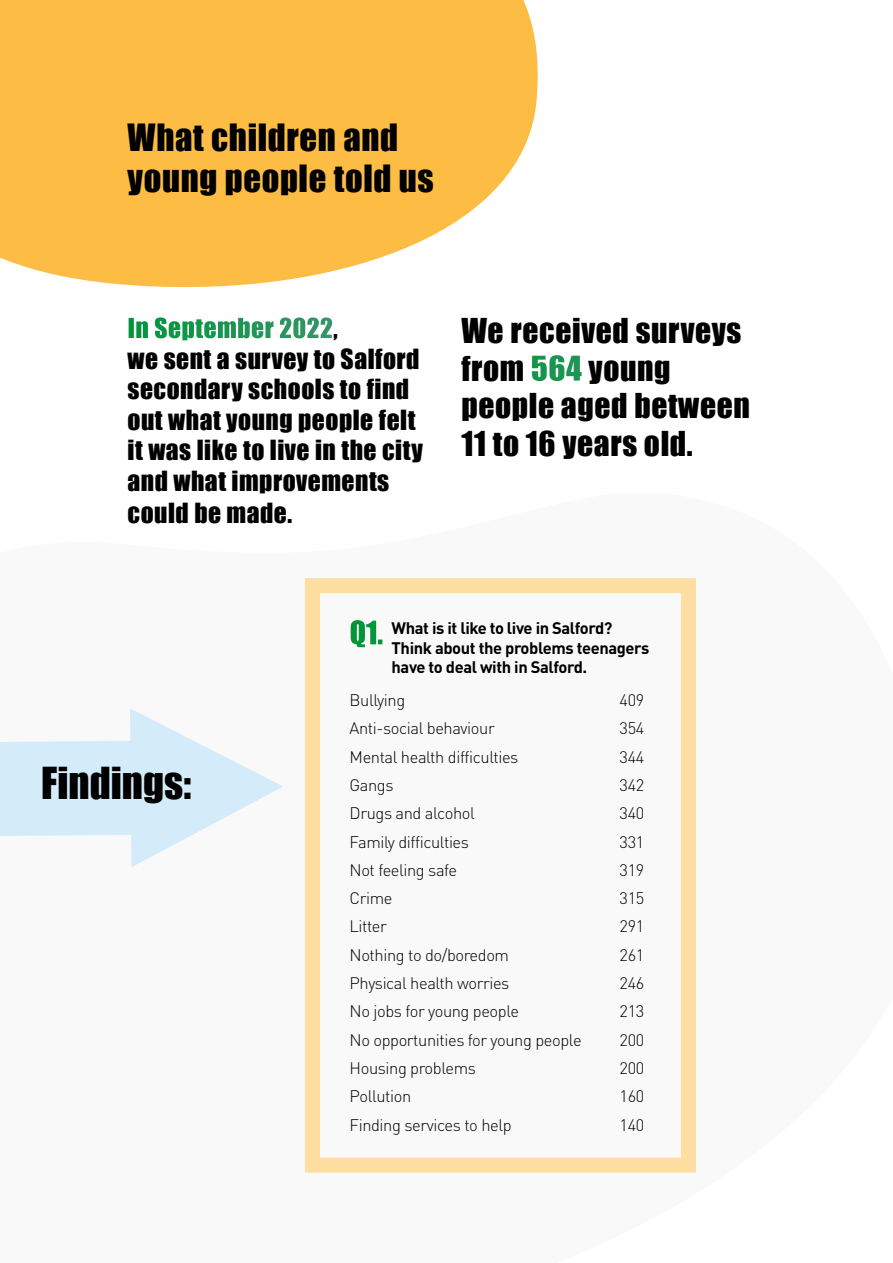
<style>
.page{position:relative;width:893px;height:1263px;background:#fff}
.page>*{position:absolute;margin:0;border:0;box-sizing:border-box;transform-origin:0 0}
.body{font:40.5px "Impact";color:#000}
.subhead{font:34.5px/41.4px "Impact";letter-spacing:.02em;color:#000}
.body-2{font:31.5px/37.8px "Impact";letter-spacing:.02em;color:#000}
.body-3{font:25.5px/30.9px "Impact";letter-spacing:.02em;color:#000}
.body-4{font:300 16.5px "DINOT";letter-spacing:-.025em;color:#000}
.body-5{font:700 16.5px/19.8px "DINOT";letter-spacing:-.025em;color:#000}
.s1{color:#fff}
.s2{font-family:"Impact";font-weight:400;font-size:30px;color:#fff}
</style>
<div class="page">
<svg style="left:0;top:0;width:538px;height:288px;background:#fdc356"></svg>
<svg style="left:0;top:708px;width:283px;height:159px"></svg>
<div style="left:305px;top:578px;width:391px;height:594px;border:15px solid #fedea1"></div>
<h2 class="subhead" style="left:128px;top:115px;width:308px">What children and young people told us</h2>
<p class="body-3" style="left:128px;top:312px;width:297px"><span class="s1">In September 2022</span>,<br>we sent a survey to Salford secondary schools to find out what young people felt it was like to live in the city and what improvements could be made.</p>
<p class="body-2" style="left:461px;top:311px;width:290px">We received surveys from <span class="s1">564</span> young people aged between<br>11 to 16 years old.</p>
<p class="body" style="left:41px;top:752px;width:152px">Findings:</p>
<p class="body-5" style="left:392px;top:616px;width:259px;text-indent:-42px"><span class="s2">Q1.</span> What is it like to live in Salford?<br>Think about the problems teenagers have to deal with in Salford.</p>
<p class="body-4" style="left:350px;top:688px;width:57px">Bullying</p>
<p class="body-4" style="left:620px;top:688px;width:26px">409</p>
<p class="body-4" style="left:350px;top:716px;width:147px">Anti-social behaviour</p>
<p class="body-4" style="left:620px;top:716px;width:26px">354</p>
<p class="body-4" style="left:350px;top:744px;width:170px">Mental health difficulties</p>
<p class="body-4" style="left:620px;top:744px;width:26px">344</p>
<p class="body-4" style="left:350px;top:772px;width:46px">Gangs</p>
<p class="body-4" style="left:620px;top:772px;width:26px">342</p>
<p class="body-4" style="left:350px;top:801px;width:127px">Drugs and alcohol</p>
<p class="body-4" style="left:620px;top:801px;width:26px">340</p>
<p class="body-4" style="left:350px;top:829px;width:121px">Family difficulties</p>
<p class="body-4" style="left:620px;top:829px;width:26px">331</p>
<p class="body-4" style="left:350px;top:857px;width:109px">Not feeling safe</p>
<p class="body-4" style="left:620px;top:857px;width:26px">319</p>
<p class="body-4" style="left:350px;top:886px;width:44px">Crime</p>
<p class="body-4" style="left:620px;top:886px;width:26px">315</p>
<p class="body-4" style="left:350px;top:914px;width:39px">Litter</p>
<p class="body-4" style="left:620px;top:914px;width:26px">291</p>
<p class="body-4" style="left:350px;top:942px;width:161px">Nothing to do/boredom</p>
<p class="body-4" style="left:620px;top:942px;width:26px">261</p>
<p class="body-4" style="left:350px;top:971px;width:161px">Physical health worries</p>
<p class="body-4" style="left:620px;top:971px;width:26px">246</p>
<p class="body-4" style="left:350px;top:999px;width:171px">No jobs for young people</p>
<p class="body-4" style="left:620px;top:999px;width:26px">213</p>
<p class="body-4" style="left:350px;top:1027px;width:234px">No opportunities for young people</p>
<p class="body-4" style="left:620px;top:1027px;width:26px">200</p>
<p class="body-4" style="left:350px;top:1055px;width:128px">Housing problems</p>
<p class="body-4" style="left:620px;top:1055px;width:26px">200</p>
<p class="body-4" style="left:350px;top:1084px;width:63px">Pollution</p>
<p class="body-4" style="left:620px;top:1084px;width:26px">160</p>
<p class="body-4" style="left:350px;top:1112px;width:163px">Finding services to help</p>
<p class="body-4" style="left:620px;top:1112px;width:26px">140</p>
</div>
